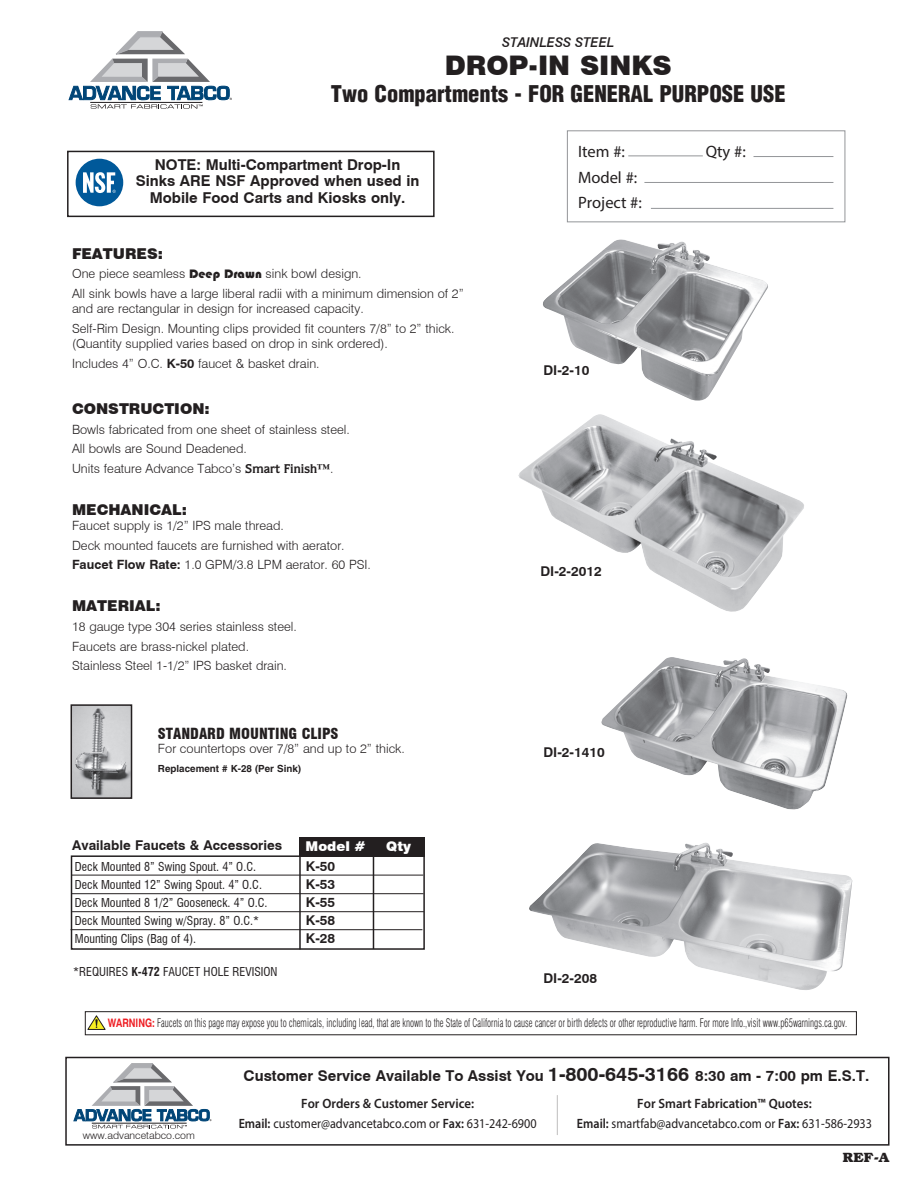
<style>
.page{position:relative;width:918px;height:1188px;background:#fff}
.page>*{position:absolute;margin:0;border:0;box-sizing:border-box;transform-origin:0 0}
.t1{font:900 27px "Swiss 721 BT";color:#231f20}
.t2{font:900 condensed 22.5px "Helvetica";color:#231f20}
.t3{font:16.5px/25.5px "Myriad Pro";color:#231f20}
.t4{font:700 15px/16.5px "Swiss 721 BT";color:#231f20;text-align:center}
.t5{font:900 15px "Swiss 721 BT";color:#231f20}
.t6{font:900 condensed 15px "Swiss 721 BT";color:#231f20}
.t7{font:13.5px/19.5px "Myriad Pro";color:#231f20;text-align:center;scale:.9 1}
.t8{font:700 13.5px/18px "Swiss 721 BT";color:#231f20;text-align:justify}
.t9{font:italic 500 13.5px "Swiss 721 BT";color:#231f20}
.t10{font:900 13.5px "Swiss 721 BT";color:#fff}
.t11{font:700 13.5px "Bookman";color:#231f20}
.t12{font:300 12.75px/19.6px "Swiss 721 BT";color:#231f20}
.t13{font:condensed 12px/18px "Swiss 721 BT";color:#231f20}
.t14{font:700 condensed 12px "Helvetica";color:#231f20}
.t15{font:300 condensed 11.7px "Swiss 721 BT";color:#231f20;scale:.78 1}
.t16{font:300 condensed 11.7px "Swiss 721 BT";color:#231f20;scale:.74 1}
.t17{font:300 10.5px "Swiss 721 BT";color:#231f20}
.s1{font-family:"Blippo Black DTC";font-weight:400}
.s2{font-weight:700}
.s3{font-family:"Quorum";font-weight:700}
.s4{font-weight:700;font-stretch:normal;color:#ee1d23}
.s5{font-size:19.5px}
.s6{font-weight:600}
</style>
<div class="page">
<div style="left:65px;top:1057px;width:825px;height:89px;border:2px solid #231f20"></div>
<svg style="left:74px;top:1063px;width:138px;height:65px"></svg>
<hr style="left:557px;top:1095px;width:1px;height:40px;background:#231f20">
<div style="left:567px;top:130px;width:278px;height:92px;background:#fff;border:1px solid #939598"></div>
<hr style="left:754px;top:156px;width:79px;height:1px;background:#939598">
<hr style="left:628px;top:156px;width:75px;height:1px;background:#939598">
<hr style="left:644px;top:182px;width:189px;height:1px;background:#939598">
<hr style="left:651px;top:208px;width:182px;height:1px;background:#939598">
<img style="left:543px;top:239px;width:225px;height:162px">
<img style="left:601px;top:657px;width:247px;height:153px">
<img style="left:529px;top:843px;width:323px;height:147px">
<img style="left:518px;top:414px;width:286px;height:198px">
<svg style="left:69px;top:31px;width:163px;height:78px"></svg>
<hr style="left:71px;top:929px;width:351px;height:1px;background:#231f20">
<div style="left:71px;top:855px;width:354px;height:95px;border:2px solid #231f20"></div>
<div style="left:299px;top:837px;width:126px;height:20px;background:#231f20"></div>
<hr style="left:71px;top:875px;width:352px;height:1px;background:#231f20">
<hr style="left:72px;top:911px;width:352px;height:1px;background:#231f20">
<hr style="left:299px;top:845px;width:2px;height:104px;background:#231f20">
<hr style="left:373px;top:844px;width:1px;height:105px;background:#231f20">
<hr style="left:72px;top:893px;width:352px;height:1px;background:#231f20">
<div style="left:67px;top:151px;width:368px;height:66px;border:2px solid #231f20"></div>
<div style="left:76px;top:159px;width:47px;height:47px;background:#00599a;border-radius:50%"></div>
<svg style="left:83px;top:172px;width:33px;height:21px"></svg>
<img style="left:74px;top:707px;width:55px;height:89px">
<div style="left:71px;top:704px;width:61px;height:95px;border:2px solid #231f20"></div>
<div style="left:85px;top:1011px;width:772px;height:24px;border:1px solid #231f20"></div>
<svg style="left:87px;top:1015px;width:19px;height:15px"></svg>
<p class="t9" style="left:502px;top:34px;width:114px">STAINLESS STEEL</p>
<h1 class="t1" style="left:445px;top:49px;width:229px">DROP-IN SINKS</h1>
<h2 class="t2" style="left:331px;top:80px;width:456px">Two Compartments - FOR GENERAL PURPOSE USE</h2>
<p class="t4" style="left:136px;top:156px;width:285px">NOTE: Multi-Compartment Drop-In<br>Sinks ARE NSF Approved when used in<br>Mobile Food Carts and Kiosks only.</p>
<p class="t5" style="left:72px;top:244px;width:93px">FEATURES:</p>
<p class="t12" style="left:72px;top:264px;width:393px">One piece seamless <span class="s1">Deep Drawn</span> sink bowl design.<br>All sink bowls have a large liberal radii with a minimum dimension of 2”</p>
<p class="t12" style="left:72px;top:299px;width:384px">and are rectangular in design for increased capacity.<br>Self-Rim Design. Mounting clips provided fit counters 7/8” to 2” thick.</p>
<p class="t12" style="left:72px;top:334px;width:317px">(Quantity supplied varies based on drop in sink ordered).<br>Includes 4” O.C. <span class="s2">K-50</span> faucet &amp; basket drain.</p>
<p class="t5" style="left:72px;top:400px;width:139px">CONSTRUCTION:</p>
<p class="t12" style="left:72px;top:419px;width:279px">Bowls fabricated from one sheet of stainless steel.<br>All bowls are Sound Deadened.<br>Units feature Advance Tabco’s <span class="s3">Smart Finish™</span>.</p>
<p class="t5" style="left:72px;top:500px;width:117px">MECHANICAL:</p>
<p class="t12" style="left:72px;top:516px;width:300px">Faucet supply is 1/2” IPS male thread.<br>Deck mounted faucets are furnished with aerator.<br><span class="s2">Faucet Flow Rate:</span> 1.0 GPM/3.8 LPM aerator. 60 PSI.</p>
<p class="t5" style="left:72px;top:597px;width:90px">MATERIAL:</p>
<p class="t12" style="left:72px;top:616px;width:226px">18 gauge type 304 series stainless steel.<br>Faucets are brass-nickel plated.<br>Stainless Steel 1-1/2” IPS basket drain.</p>
<p class="t6" style="left:158px;top:725px;width:182px">STANDARD MOUNTING CLIPS</p>
<p class="t12" style="left:158px;top:739px;width:248px">For countertops over 7/8” and up to 2” thick.</p>
<p class="t14" style="left:158px;top:762px;width:145px">Replacement # K-28 (Per Sink)</p>
<p class="t8" style="left:72px;top:836px;width:211px">Available Faucets &amp; Accessories</p>
<p class="t13" style="left:75px;top:858px;width:194px">Deck Mounted 8” Swing Spout. 4” O.C.<br>Deck Mounted 12” Swing Spout. 4” O.C.<br>Deck Mounted 8 1/2” Gooseneck. 4” O.C.<br>Deck Mounted Swing w/Spray. 8” O.C.* Mounting Clips (Bag of 4).</p>
<p class="t13" style="left:73px;top:963px;width:206px">*REQUIRES <span class="s2">K-472</span> FAUCET HOLE REVISION</p>
<p class="t10" style="left:306px;top:838px;width:61px">Model #</p>
<p class="t10" style="left:386px;top:838px;width:26px">Qty</p>
<p class="t8" style="left:306px;top:857px;width:31px">K-50<br>K-53<br>K-55<br>K-58<br>K-28</p>
<p class="t3" style="left:578px;top:139px;width:48px">Item #:</p>
<p class="t3" style="left:706px;top:139px;width:42px">Qty #:</p>
<p class="t3" style="left:578px;top:164px;width:65px">Model #:<br>Project #:</p>
<p class="t8" style="left:543px;top:362px;width:47px">DI-2-10</p>
<p class="t8" style="left:540px;top:562px;width:63px">DI-2-2012</p>
<p class="t8" style="left:543px;top:743px;width:63px">DI-2-1410</p>
<p class="t8" style="left:543px;top:969px;width:55px">DI-2-208</p>
<p class="t15" style="left:108px;top:1016px;width:950px"><span class="s4">WARNING:</span> Faucets on this page may expose you to chemicals, including lead, that are known to the State of California to cause cancer or birth defects or other reproductive harm. For more Info.,visit www.p65warnings.ca.gov.</p>
<p class="t17" style="left:83px;top:1128px;width:114px">www.advancetabco.com</p>
<p class="t16" style="left:273px;top:1064px;width:482px"><span class="s4">WARNING:</span> Equipment that includes a faucet may expose you to chemicals, including lead, that are known to the</p>
<p class="t4" style="left:244px;top:1068px;width:627px">Customer Service Available To Assist You <span class="s5">1-800-645-3166</span> 8:30 am - 7:00 pm E.S.T.</p>
<p class="t7" style="left:239px;top:1094px;width:333px"><span class="s6">For Orders &amp; Customer Service:<br>Email:</span> customer@advancetabco.com or <span class="s6">Fax:</span> 631-242-6900</p>
<p class="t7" style="left:577px;top:1094px;width:329px"><span class="s6">For Smart Fabrication™ Quotes:<br>Email:</span> smartfab@advancetabco.com or <span class="s6">Fax:</span> 631-586-2933</p>
<p class="t11" style="left:843px;top:1149px;width:48px">REF-A</p>
</div>
